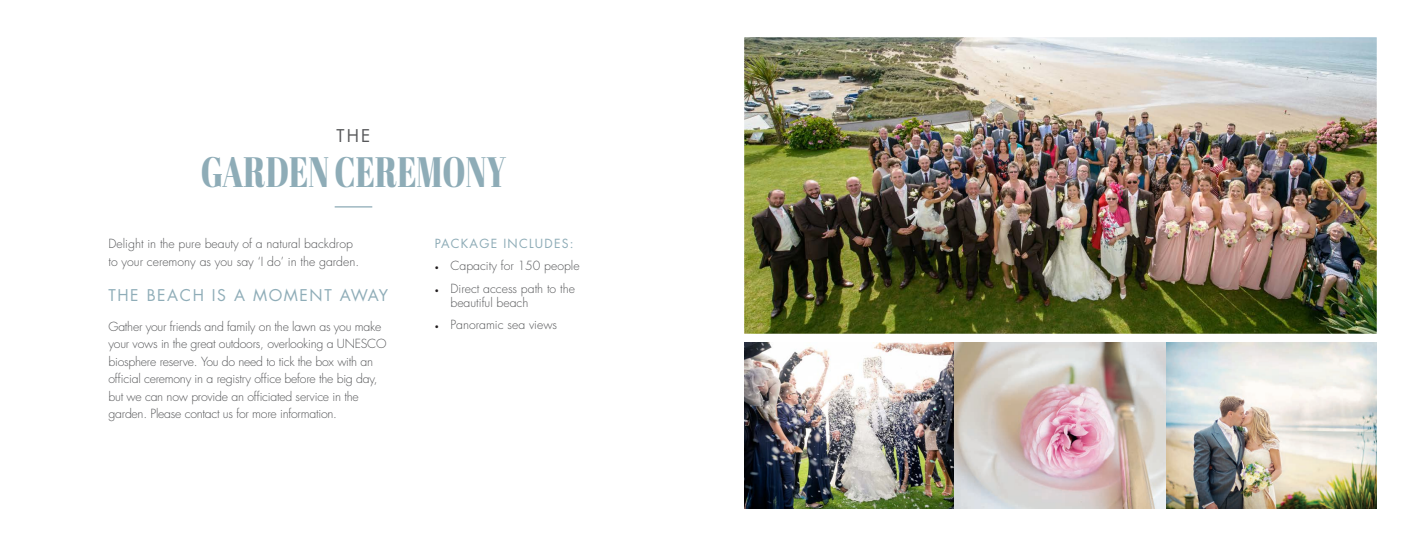
<style>
.page{position:relative;width:1414px;height:546px;background:#fff}
.page>*{position:absolute;margin:0;border:0;box-sizing:border-box;transform-origin:0 0}
.t1{font:42.44px "Abril Fatface";color:#8eacb7;scale:.73 1}
.t2{font:17.15px "Futura Std";color:#57585a}
.t3{font:15.75px "Futura Std";letter-spacing:.1em;color:#8fadb8}
.t4{font:300 12.25px/17.5px "Futura Std";letter-spacing:-.02em;color:#57585a}
.t5{font:300 12.25px/17.5px "Futura Std";color:#57585a}
.t6{font:12.25px "Futura Std";letter-spacing:.1em;color:#8eacb7}
.s1{font-family:"Minion Pro";font-weight:400;font-size:10.5px;color:#231f20}
</style>
<div class="page">
<hr style="left:335px;top:206px;width:37px;height:1px;background:#8eacb7">
<img style="left:744px;top:37px;width:633px;height:297px">
<img style="left:744px;top:342px;width:633px;height:166px">
<p class="t2" style="left:337px;top:124px;width:35px">THE</p>
<p class="t1" style="left:201px;top:142px;width:420px">GARDEN CEREMONY</p>
<p class="t5" style="left:109px;top:235px;width:252px">Delight in the pure beauty of a natural backdrop to your ceremony as you say ‘I do’ in the garden.</p>
<p class="t3" style="left:109px;top:285px;width:281px">THE BEACH IS A MOMENT AWAY</p>
<p class="t4" style="left:109px;top:318px;width:279px">Gather your friends and family on the lawn as you make your vows in the great outdoors, overlooking a UNESCO biosphere reserve. You do need to tick the box with an official ceremony in a registry office before the big day, but we can now provide an officiated service in the garden. Please contact us for more information.</p>
<p class="t6" style="left:435px;top:236px;width:140px">PACKAGE INCLUDES:</p>
<p class="t5" style="left:435px;top:257px;width:146px"><span class="s1">•</span> Capacity for 150 people</p>
<p class="t5" style="left:450px;top:281px;width:126px;line-height:14.7px;text-indent:-16px"><span class="s1">•</span> Direct access path to the beautiful beach</p>
<p class="t5" style="left:435px;top:316px;width:124px"><span class="s1">•</span> Panoramic sea views</p>
</div>
